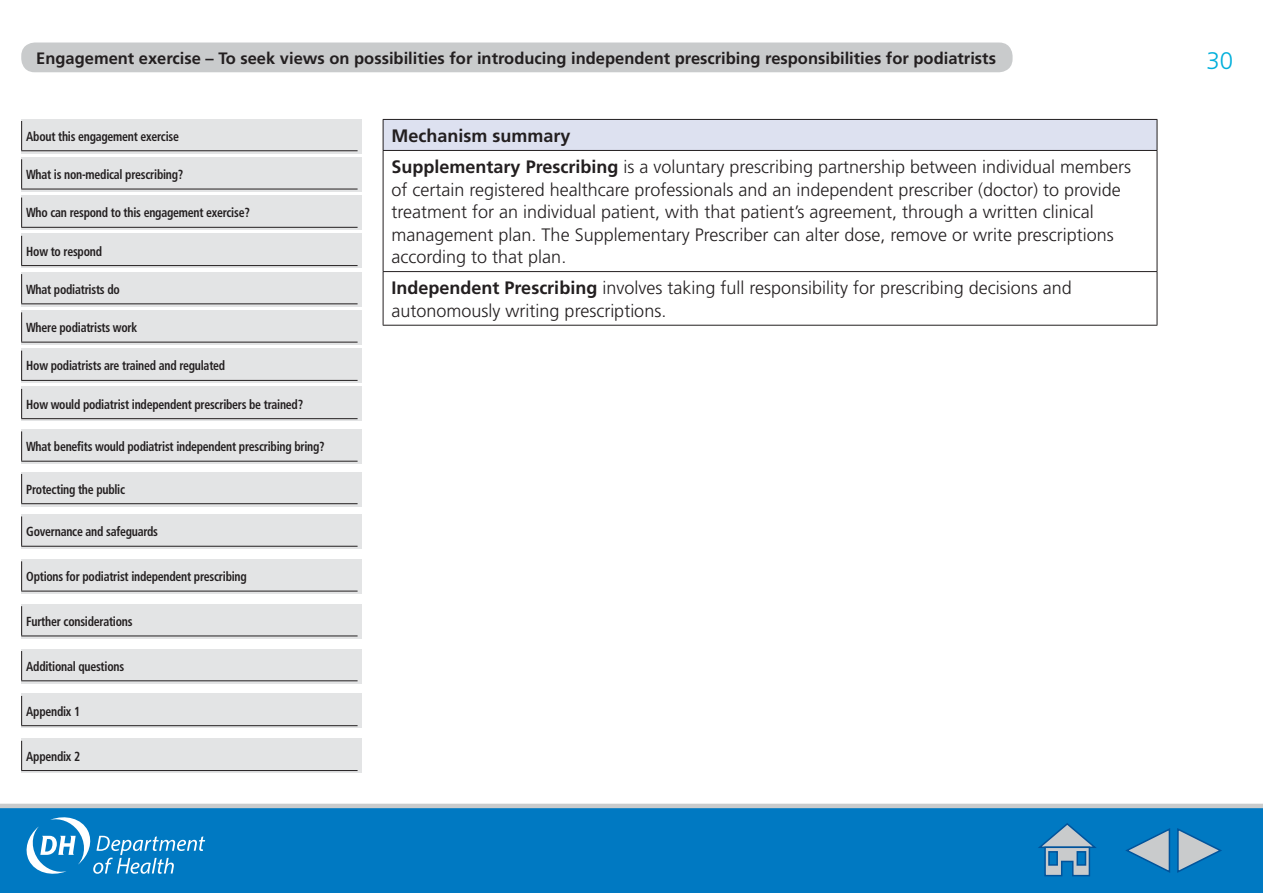
<style>
.page{position:relative;width:1263px;height:893px;background:#fff}
.page>*{position:absolute;margin:0;border:0;box-sizing:border-box;transform-origin:0 0}
.t1{font:300 24px "Frutiger";color:#00afdb}
.t2{font:300 18px/22.5px "Frutiger";color:#231f20}
.t3{font:700 18px "Frutiger";color:#231f20}
.t4{font:700 16.5px "Frutiger";color:#231f20}
.t5{font:700 condensed 13.2px "Frutiger";letter-spacing:-.02em;color:#231f20;scale:.9 1}
.s1{font-weight:700}
</style>
<div class="page">
<div style="left:21px;top:43px;width:991px;height:29px;background:#c9cbcc;border-radius:13px"></div>
<div style="left:21px;top:119px;width:340px;height:34px;background:#e3e4e5"></div>
<svg style="left:21px;top:121px;width:1px;height:29px"></svg>
<hr style="left:21px;top:150px;width:337px;height:1px;background:#231f20">
<div style="left:21px;top:157px;width:340px;height:34px;background:#e3e4e5"></div>
<hr style="left:21px;top:159px;width:1px;height:30px;background:#231f20">
<hr style="left:21px;top:189px;width:337px;height:1px;background:#231f20">
<div style="left:21px;top:196px;width:340px;height:34px;background:#e3e4e5"></div>
<svg style="left:21px;top:198px;width:1px;height:29px"></svg>
<hr style="left:21px;top:227px;width:337px;height:1px;background:#231f20">
<div style="left:21px;top:234px;width:340px;height:34px;background:#e3e4e5"></div>
<svg style="left:21px;top:236px;width:1px;height:29px"></svg>
<hr style="left:21px;top:265px;width:337px;height:1px;background:#231f20">
<div style="left:21px;top:272px;width:340px;height:34px;background:#e3e4e5"></div>
<svg style="left:21px;top:274px;width:1px;height:29px"></svg>
<hr style="left:21px;top:303px;width:337px;height:1px;background:#231f20">
<div style="left:21px;top:310px;width:340px;height:34px;background:#e3e4e5"></div>
<hr style="left:21px;top:312px;width:1px;height:30px;background:#231f20">
<hr style="left:21px;top:342px;width:337px;height:1px;background:#231f20">
<div style="left:21px;top:349px;width:340px;height:34px;background:#e3e4e5"></div>
<svg style="left:21px;top:351px;width:1px;height:29px"></svg>
<hr style="left:21px;top:380px;width:337px;height:1px;background:#231f20">
<div style="left:21px;top:387px;width:340px;height:34px;background:#e3e4e5"></div>
<svg style="left:21px;top:389px;width:1px;height:29px"></svg>
<hr style="left:21px;top:418px;width:337px;height:1px;background:#231f20">
<div style="left:21px;top:429px;width:340px;height:34px;background:#e3e4e5"></div>
<hr style="left:21px;top:431px;width:1px;height:30px;background:#231f20">
<hr style="left:21px;top:461px;width:337px;height:1px;background:#231f20">
<div style="left:21px;top:472px;width:340px;height:34px;background:#e3e4e5"></div>
<svg style="left:21px;top:474px;width:1px;height:29px"></svg>
<hr style="left:21px;top:503px;width:337px;height:1px;background:#231f20">
<div style="left:21px;top:514px;width:340px;height:35px;background:#e3e4e5"></div>
<hr style="left:21px;top:516px;width:1px;height:30px;background:#231f20">
<hr style="left:21px;top:546px;width:337px;height:1px;background:#231f20">
<div style="left:21px;top:559px;width:340px;height:34px;background:#e3e4e5"></div>
<hr style="left:21px;top:561px;width:1px;height:30px;background:#231f20">
<hr style="left:21px;top:591px;width:337px;height:1px;background:#231f20">
<div style="left:21px;top:604px;width:340px;height:34px;background:#e3e4e5"></div>
<hr style="left:21px;top:606px;width:1px;height:30px;background:#231f20">
<hr style="left:21px;top:636px;width:337px;height:1px;background:#231f20">
<div style="left:21px;top:649px;width:340px;height:34px;background:#e3e4e5"></div>
<svg style="left:21px;top:651px;width:1px;height:29px"></svg>
<hr style="left:21px;top:680px;width:337px;height:1px;background:#231f20">
<div style="left:21px;top:694px;width:340px;height:34px;background:#e3e4e5"></div>
<svg style="left:21px;top:696px;width:1px;height:29px"></svg>
<hr style="left:21px;top:725px;width:337px;height:1px;background:#231f20">
<div style="left:21px;top:739px;width:340px;height:34px;background:#e3e4e5"></div>
<svg style="left:21px;top:741px;width:1px;height:29px"></svg>
<hr style="left:21px;top:770px;width:337px;height:1px;background:#231f20">
<div style="left:0;top:804px;width:1263px;height:89px;background:#0079c2"></div>
<svg style="left:27px;top:817px;width:178px;height:57px"></svg>
<svg style="left:1125px;top:827px;width:97px;height:47px"></svg>
<svg style="left:1036px;top:822px;width:63px;height:55px"></svg>
<div style="left:383px;top:119px;width:774px;height:31px;background:#dde1f0"></div>
<hr style="left:383px;top:119px;width:774px;height:1px;background:#231f20">
<hr style="left:383px;top:120px;width:1px;height:30px;background:#231f20">
<hr style="left:1157px;top:120px;width:1px;height:30px;background:#231f20">
<hr style="left:383px;top:150px;width:774px;height:1px;background:#231f20">
<hr style="left:383px;top:151px;width:1px;height:120px;background:#231f20">
<hr style="left:1157px;top:151px;width:1px;height:120px;background:#231f20">
<hr style="left:383px;top:271px;width:774px;height:1px;background:#231f20">
<hr style="left:383px;top:272px;width:1px;height:53px;background:#231f20">
<hr style="left:1157px;top:272px;width:1px;height:53px;background:#231f20">
<hr style="left:383px;top:325px;width:774px;height:1px;background:#231f20">
<p class="t4" style="left:36px;top:49px;width:961px">Engagement exercise – To seek views on possibilities for introducing independent prescribing responsibilities for podiatrists</p>
<p class="t5" style="left:26px;top:128px;width:171px">About this engagement exercise</p>
<p class="t5" style="left:26px;top:167px;width:176px">What is non-medical prescribing?</p>
<p class="t5" style="left:26px;top:205px;width:250px">Who can respond to this engagement exercise?</p>
<p class="t5" style="left:26px;top:243px;width:86px">How to respond</p>
<p class="t5" style="left:26px;top:281px;width:105px">What podiatrists do</p>
<p class="t5" style="left:26px;top:320px;width:125px">Where podiatrists work</p>
<p class="t5" style="left:26px;top:358px;width:223px">How podiatrists are trained and regulated</p>
<p class="t5" style="left:26px;top:396px;width:309px">How would podiatrist independent prescribers be trained?</p>
<p class="t5" style="left:26px;top:439px;width:333px">What benefits would podiatrist independent prescribing bring?</p>
<p class="t5" style="left:26px;top:481px;width:111px">Protecting the public</p>
<p class="t5" style="left:26px;top:524px;width:148px">Governance and safeguards</p>
<p class="t5" style="left:26px;top:569px;width:247px">Options for podiatrist independent prescribing</p>
<p class="t5" style="left:26px;top:614px;width:120px">Further considerations</p>
<p class="t5" style="left:26px;top:658px;width:110px">Additional questions</p>
<p class="t5" style="left:26px;top:703px;width:61px">Appendix 1</p>
<p class="t5" style="left:26px;top:748px;width:61px">Appendix 2</p>
<h4 class="t3" style="left:392px;top:125px;width:181px">Mechanism summary</h4>
<p class="t2" style="left:392px;top:156px;width:741px"><span class="s1">Supplementary Prescribing</span> is a voluntary prescribing partnership between individual members of certain registered healthcare professionals and an independent prescriber (doctor) to provide treatment for an individual patient, with that patient’s agreement, through a written clinical management plan. The Supplementary Prescriber can alter dose, remove or write prescriptions according to that plan.</p>
<p class="t2" style="left:392px;top:277px;width:682px"><span class="s1">Independent Prescribing</span> involves taking full responsibility for prescribing decisions and autonomously writing prescriptions.</p>
<h1 class="t1" style="left:1206px;top:47px;width:28px">30</h1>
</div>
